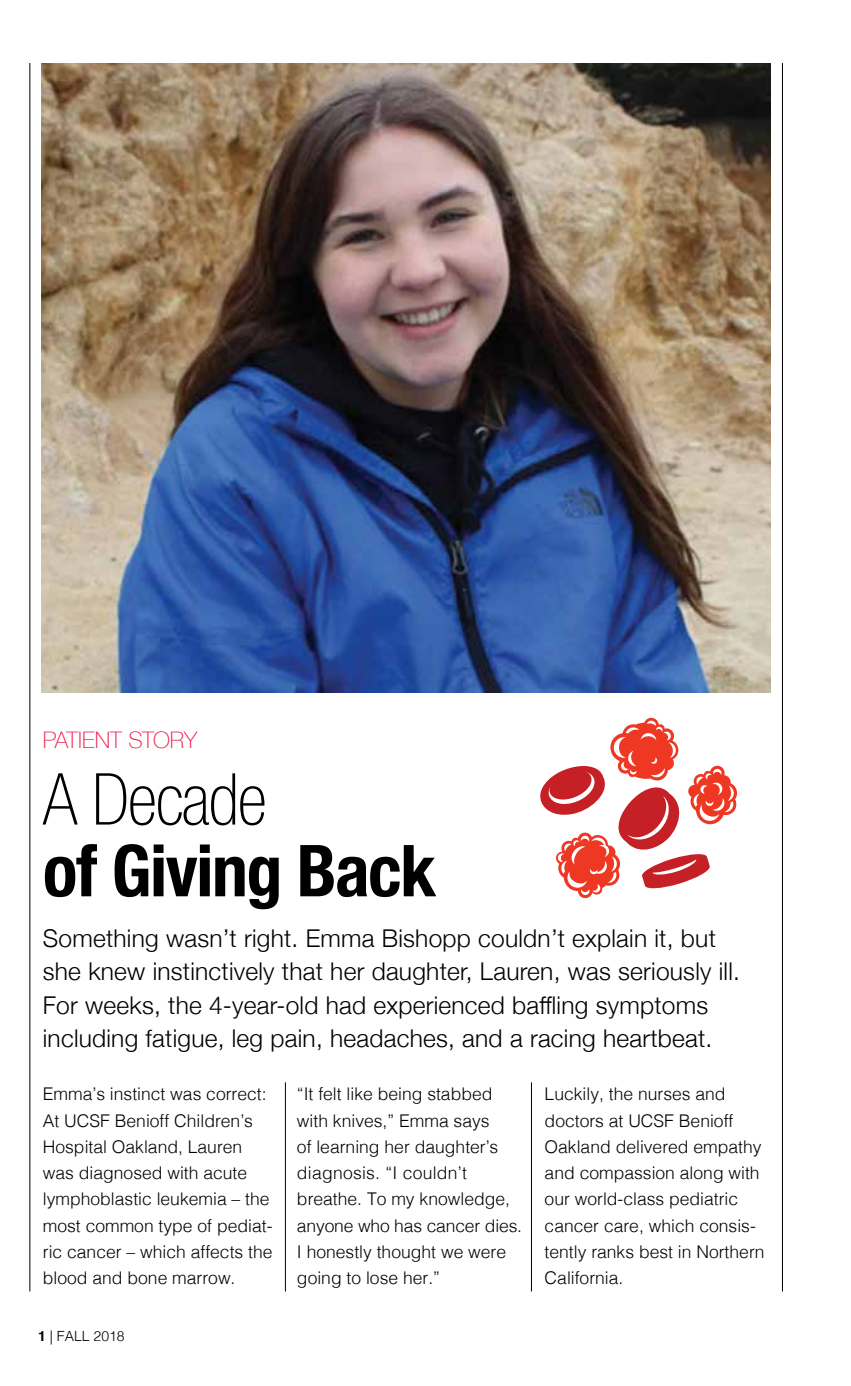
<style>
.page{position:relative;width:851px;height:1386px;background:#fff}
.page>*{position:absolute;margin:0;border:0;box-sizing:border-box;transform-origin:0 0}
.t1{font:700 condensed 71.75px "Helvetica Neue";letter-spacing:-.02em;color:#000}
.t2{font:100 condensed 71.75px "Helvetica Neue LT Std";letter-spacing:-.02em;color:#000}
.t3{font:300 24.5px/33.2px "Helvetica Neue";letter-spacing:.01em;color:#000}
.t4{font:100 22.75px "Helvetica Neue";letter-spacing:-.005em;color:#ed1849}
.t5{font:300 17.5px/26.2px "Helvetica";color:#000}
.t6{font:300 14px "Helvetica";color:#000}
.s1{font-weight:700}
</style>
<div class="page">
<hr style="left:782px;top:63px;width:1px;height:1229px;background:#000">
<hr style="left:29px;top:63px;width:1px;height:1229px;background:#000">
<img style="left:41px;top:63px;width:729px;height:630px">
<hr style="left:285px;top:1082px;width:1px;height:209px;background:#000">
<hr style="left:531px;top:1082px;width:1px;height:209px;background:#000">
<svg style="left:540px;top:718px;width:197px;height:181px"></svg>
<h3 class="t4" style="left:43px;top:722px;width:156px">PATIENT STORY</h3>
<h1 class="t2" style="left:43px;top:759px;width:225px">A Decade</h1>
<h1 class="t1" style="left:43px;top:811px;width:394px">of Giving Back</h1>
<p class="t3" style="left:43px;top:920px;width:698px">Something wasn’t right. Emma Bishopp couldn’t explain it, but she knew instinctively that her daughter, Lauren, was seriously ill.<br>For weeks, the 4-year-old had experienced baffling symptoms including fatigue, leg pain, headaches, and a racing heartbeat.</p>
<p class="t5" style="left:297px;top:1080px;width:227px">“It felt like being stabbed with knives,” Emma says<br>of learning her daughter’s diagnosis. “I couldn’t breathe. To my knowledge, anyone who has cancer dies.<br>I honestly thought we were going to lose her.”</p>
<p class="t5" style="left:43px;top:1080px;width:231px">Emma’s instinct was correct:<br>At UCSF Benioff Children’s<br>Hospital Oakland, Lauren was diagnosed with acute lymphoblastic leukemia – the most common type of pediat&shy;ric cancer – which affects the blood and bone marrow.</p>
<p class="t5" style="left:544px;top:1080px;width:221px">Luckily, the nurses and doctors at UCSF Benioff<br>Oakland delivered empathy and compassion along with our world-class pediatric cancer care, which consis&shy;tently ranks best in Northern<br>California.</p>
<p class="t6" style="left:38px;top:1324px;width:88px"><span class="s1">1</span> | FALL 2018</p>
</div>
